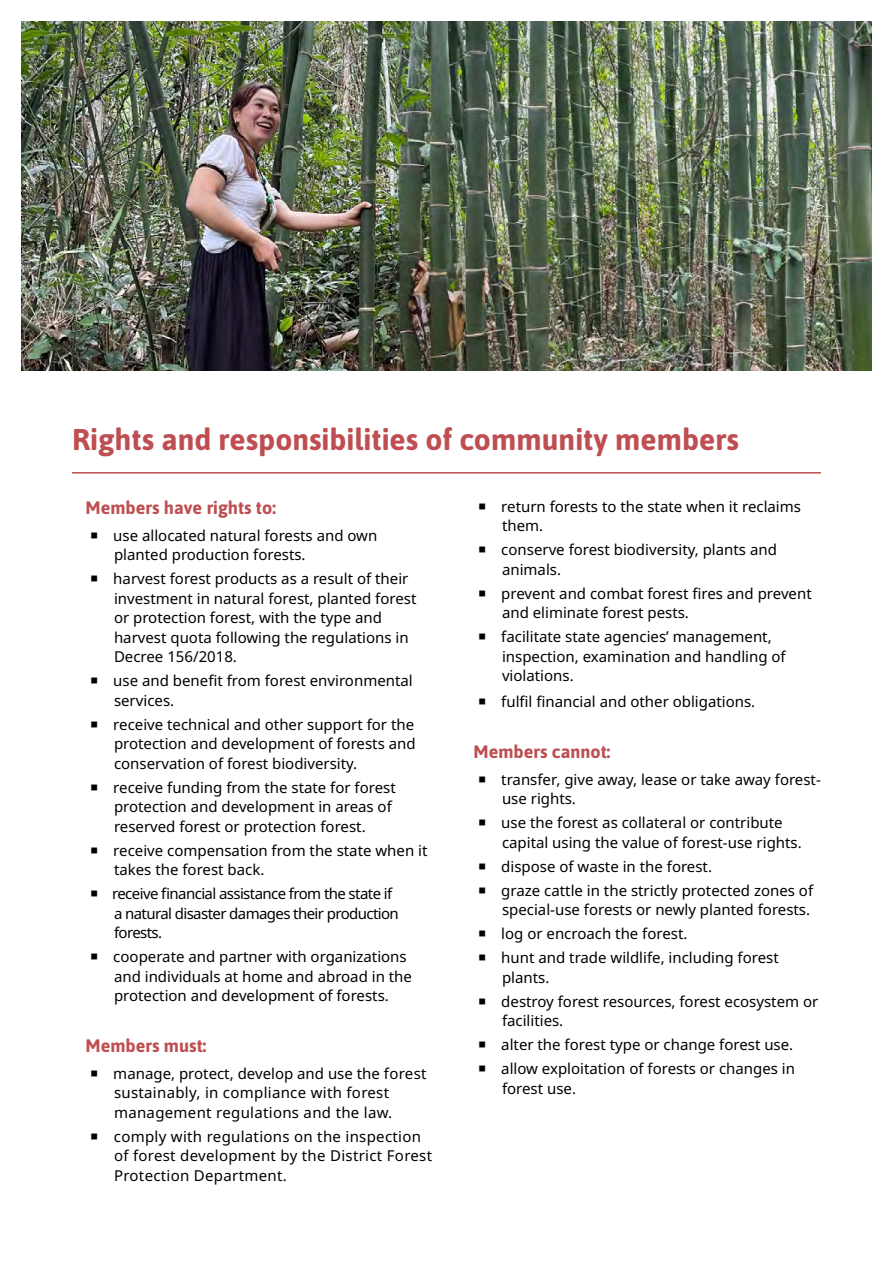
<style>
.page{position:relative;width:893px;height:1263px;background:#fff}
.page>*{position:absolute;margin:0;border:0;box-sizing:border-box;transform-origin:0 0}
.t1{font:700 30px "Asap";color:#be4e51}
.t2{font:700 18px "Asap";color:#be4e51}
.t3{font:15px/19.5px "Noto Sans";color:#000}
.t4{font:15px/19.5px "Noto Sans";letter-spacing:.02em;color:#000}
.t5{font:15px/19.5px "Noto Sans";letter-spacing:-.04em;color:#000}
</style>
<div class="page">
<img style="left:21px;top:21px;width:851px;height:453px">
<hr style="left:72px;top:472px;width:749px;height:1px;background:#be4e51">
<h1 class="t1" style="left:72px;top:418px;width:668px">Rights and responsibilities of community members</h1>
<p class="t2" style="left:86px;top:495px;width:192px">Members have rights to:</p>
<p class="t3" style="left:113px;top:526px;width:266px">use allocated natural forests and own planted production forests.</p>
<p class="t3" style="left:113px;top:570px;width:305px">harvest forest products as a result of their investment in natural forest, planted forest or protection forest, with the type and harvest quota following the regulations in Decree 156/2018.</p>
<p class="t3" style="left:113px;top:672px;width:301px">use and benefit from forest environmental services.</p>
<p class="t3" style="left:113px;top:715px;width:304px;text-align:justify">receive technical and other support for the protection and development of forests and conservation of forest biodiversity.</p>
<p class="t3" style="left:113px;top:778px;width:284px">receive funding from the state for forest protection and development in areas of reserved forest or protection forest.</p>
<p class="t3" style="left:113px;top:841px;width:316px">receive compensation from the state when it takes the forest back.</p>
<p class="t5" style="left:112px;top:885px;width:288px">receive financial assistance from the state if a natural disaster damages their production forests.</p>
<p class="t3" style="left:113px;top:948px;width:300px">cooperate and partner with organizations and individuals at home and abroad in the protection and development of forests.</p>
<p class="t2" style="left:86px;top:1032px;width:122px">Members must:</p>
<p class="t4" style="left:113px;top:1064px;width:315px">manage, protect, develop and use the forest sustainably, in compliance with forest management regulations and the law.</p>
<p class="t4" style="left:114px;top:1127px;width:320px">comply with regulations on the inspection of forest development by the District Forest<br>Protection Department.</p>
<p class="t3" style="left:501px;top:497px;width:301px">return forests to the state when it reclaims them.</p>
<p class="t3" style="left:501px;top:540px;width:277px">conserve forest biodiversity, plants and animals.</p>
<p class="t3" style="left:501px;top:584px;width:312px">prevent and combat forest fires and prevent and eliminate forest pests.</p>
<p class="t3" style="left:501px;top:627px;width:286px">facilitate state agencies’ management, inspection, examination and handling of violations.</p>
<p class="t3" style="left:501px;top:693px;width:255px">fulfil financial and other obligations.</p>
<p class="t2" style="left:473px;top:738px;width:138px">Members cannot:</p>
<p class="t3" style="left:501px;top:770px;width:321px">transfer, give away, lease or take away forest&shy;use rights.</p>
<p class="t3" style="left:501px;top:813px;width:302px">use the forest as collateral or contribute capital using the value of forest-use rights.</p>
<p class="t3" style="left:501px;top:854px;width:313px;line-height:24px">dispose of waste in the forest.<br>graze cattle in the strictly protected zones of</p>
<p class="t3" style="left:501px;top:898px;width:310px;line-height:24px">special-use forests or newly planted forests. log or encroach the forest.<br>hunt and trade wildlife, including forest</p>
<p class="t3" style="left:501px;top:965px;width:319px;line-height:24px">plants.<br>destroy forest resources, forest ecosystem or</p>
<p class="t3" style="left:501px;top:1009px;width:295px;line-height:24px">facilities.<br>alter the forest type or change forest use. allow exploitation of forests or changes in</p>
<p class="t3" style="left:502px;top:1079px;width:76px">forest use.</p>
</div>
